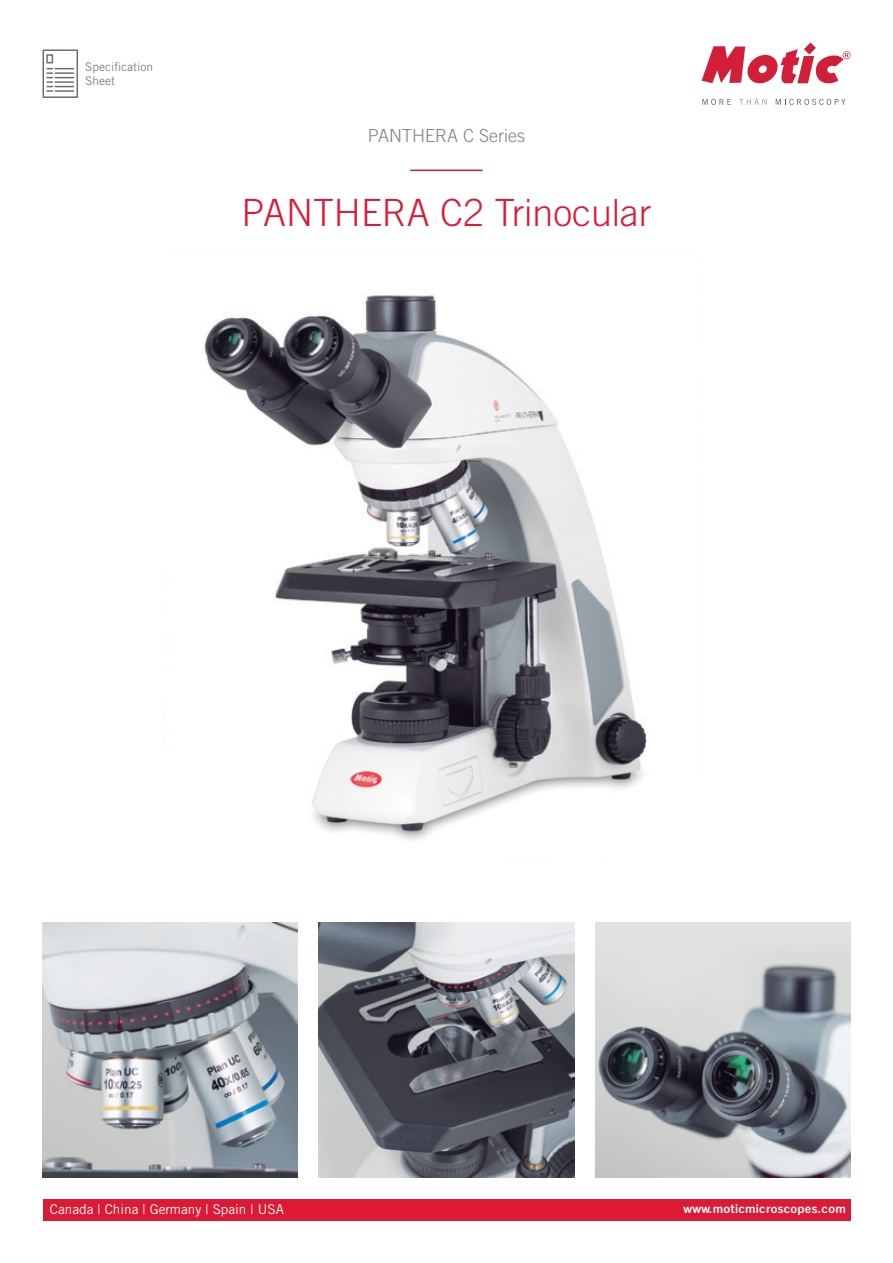
<style>
.page{position:relative;width:893px;height:1263px;background:#fff}
.page>*{position:absolute;margin:0;border:0;box-sizing:border-box;transform-origin:0 0}
.t1{font:300 37.5px "Trade Gothic";color:#dc1a36}
.t2{font:300 18px "Trade Gothic";color:#808285}
.t3{font:13.5px "Trade Gothic";color:#fff}
.t4{font:700 12px "Trade Gothic Next LT Pro";letter-spacing:.02em;color:#fff;scale:1.05 1}
.t5{font:12px/14.4px "Trade Gothic";color:#808285}
</style>
<div class="page">
<svg style="left:702px;top:43px;width:148px;height:41px"></svg>
<svg style="left:702px;top:99px;width:29px;height:6px"></svg>
<svg style="left:739px;top:99px;width:28px;height:6px"></svg>
<svg style="left:776px;top:99px;width:69px;height:6px"></svg>
<div style="left:43px;top:1199px;width:807px;height:21px;background:#dc1a36"></div>
<hr style="left:410px;top:170px;width:73px;height:1px;background:#dc1a36">
<svg style="left:42px;top:49px;width:36px;height:49px"></svg>
<img style="left:595px;top:922px;width:255px;height:256px">
<img style="left:204px;top:295px;width:443px;height:545px">
<img style="left:319px;top:922px;width:255px;height:256px">
<img style="left:43px;top:922px;width:255px;height:256px">
<p class="t5" style="left:85px;top:59px;width:70px">Specification<br>Sheet</p>
<h2 class="t2" style="left:368px;top:125px;width:159px">PANTHERA C Series</h2>
<h1 class="t1" style="left:242px;top:190px;width:411px">PANTHERA C2 Trinocular</h1>
<p class="t3" style="left:50px;top:1201px;width:235px">Canada | China | Germany | Spain | USA</p>
<p class="t4" style="left:683px;top:1202px;width:156px">www.moticmicroscopes.com</p>
</div>
